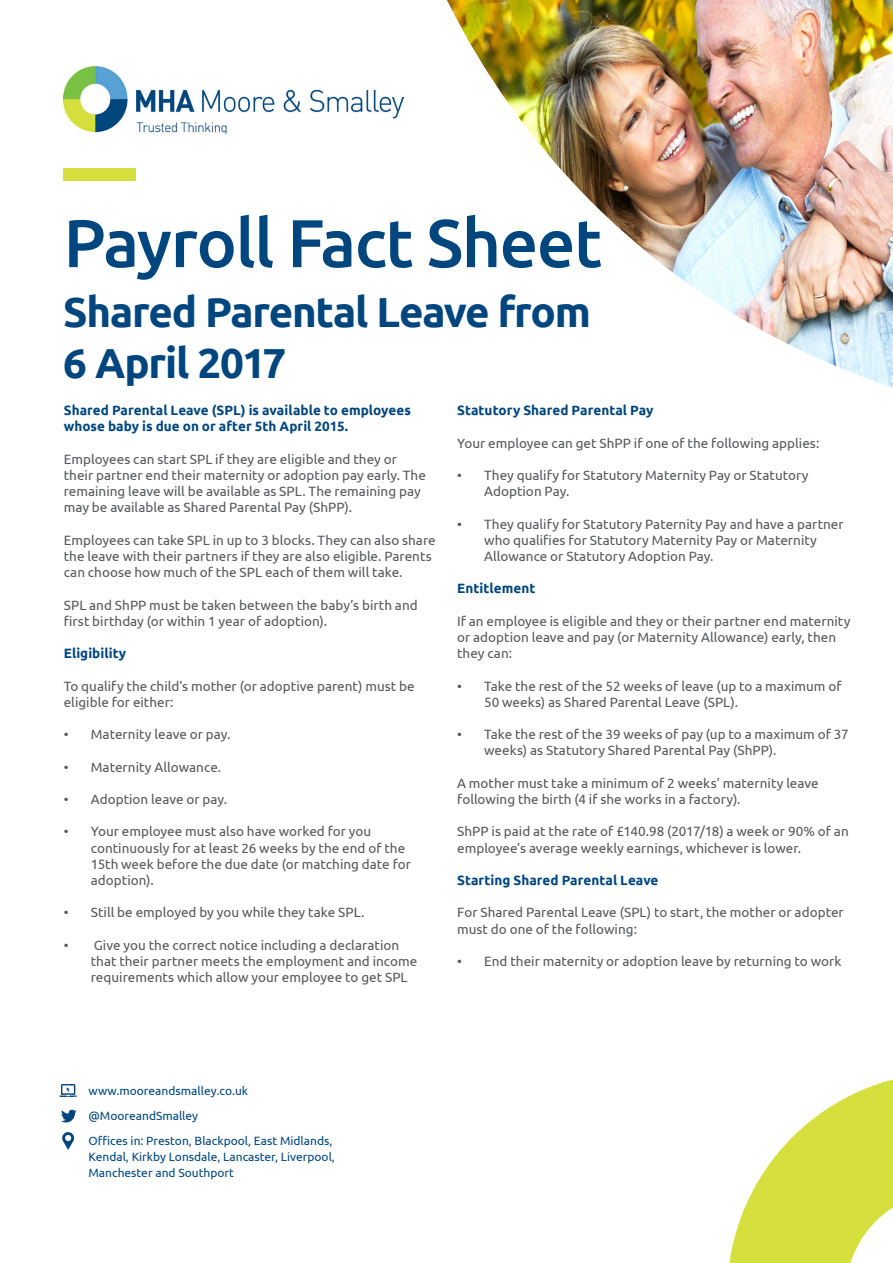
<style>
.page{position:relative;width:893px;height:1263px;background:#fff}
.page>*{position:absolute;margin:0;border:0;box-sizing:border-box;transform-origin:0 0}
.Fact_sheet_title{font:500 67.5px "Ubuntu";letter-spacing:-.02em;color:#00467e}
.Headline{font:700 42px "Ubuntu";letter-spacing:-.03em;color:#00467e}
.Body_Copy{font:13.5px/16.2px "Ubuntu";color:#57585a}
.Body_Copy-2{font:700 13.5px/16.2px "Ubuntu";letter-spacing:.005em;color:#00467e}
.t1{font:12px/24.9px "Ubuntu";color:#00467e}
</style>
<div class="page">
<svg style="left:729px;top:1079px;width:164px;height:184px"></svg>
<img style="left:64px;top:67px;width:339px;height:67px">
<img style="left:447px;top:0;width:446px;height:387px">
<svg style="left:61px;top:1110px;width:16px;height:12px"></svg>
<svg style="left:62px;top:1132px;width:12px;height:18px"></svg>
<svg style="left:60px;top:1084px;width:17px;height:13px"></svg>
<div style="left:63px;top:168px;width:73px;height:13px;background:#d5df3e"></div>
<p class="Fact_sheet_title" style="left:64px;top:200px;width:540px">Payroll Fact Sheet</p>
<p class="Headline" style="left:63px;top:286px;width:529px">Shared Parental Leave from</p>
<p class="Headline" style="left:63px;top:337px;width:224px">6 April 2017</p>
<p class="Body_Copy-2" style="left:64px;top:402px;width:349px">Shared Parental Leave (SPL) is available to employees whose baby is due on or after 5th April 2015.</p>
<p class="Body_Copy" style="left:64px;top:450px;width:364px">Employees can start SPL if they are eligible and they or their partner end their maternity or adoption pay early. The remaining leave will be available as SPL. The remaining pay may be available as Shared Parental Pay (ShPP).</p>
<p class="Body_Copy" style="left:64px;top:531px;width:373px">Employees can take SPL in up to 3 blocks. They can also share the leave with their partners if they are also eligible. Parents can choose how much of the SPL each of them will take.</p>
<p class="Body_Copy" style="left:64px;top:596px;width:356px">SPL and ShPP must be taken between the baby’s birth and first birthday (or within 1 year of adoption).</p>
<p class="Body_Copy-2" style="left:64px;top:645px;width:64px">Eligibility</p>
<p class="Body_Copy" style="left:64px;top:677px;width:352px">To qualify the child’s mother (or adoptive parent) must be eligible for either:</p>
<p class="Body_Copy" style="left:64px;top:726px;width:168px">• Maternity leave or pay.</p>
<p class="Body_Copy" style="left:64px;top:758px;width:159px">• Maternity Allowance.</p>
<p class="Body_Copy" style="left:64px;top:791px;width:165px">• Adoption leave or pay.</p>
<p class="Body_Copy" style="left:91px;top:823px;width:322px;text-indent:-27px">• Your employee must also have worked for you continuously for at least 26 weeks by the end of the 15th week before the due date (or matching date for adoption).</p>
<p class="Body_Copy" style="left:64px;top:904px;width:302px">• Still be employed by you while they take SPL.</p>
<p class="Body_Copy" style="left:91px;top:936px;width:328px;text-indent:-27px">• Give you the correct notice including a declaration that their partner meets the employment and income requirements which allow your employee to get SPL</p>
<p class="Body_Copy-2" style="left:457px;top:402px;width:198px">Statutory Shared Parental Pay</p>
<p class="Body_Copy" style="left:457px;top:434px;width:364px">Your employee can get ShPP if one of the following applies:</p>
<p class="Body_Copy" style="left:484px;top:467px;width:326px;text-indent:-27px">• They qualify for Statutory Maternity Pay or Statutory<br>Adoption Pay.</p>
<p class="Body_Copy" style="left:484px;top:515px;width:361px;text-indent:-27px">• They qualify for Statutory Paternity Pay and have a partner who qualifies for Statutory Maternity Pay or Maternity<br>Allowance or Statutory Adoption Pay.</p>
<p class="Body_Copy-2" style="left:457px;top:580px;width:80px">Entitlement</p>
<p class="Body_Copy" style="left:457px;top:612px;width:395px">If an employee is eligible and they or their partner end maternity or adoption leave and pay (or Maternity Allowance) early, then they can:</p>
<p class="Body_Copy" style="left:484px;top:677px;width:359px;text-indent:-27px">• Take the rest of the 52 weeks of leave (up to a maximum of<br>50 weeks) as Shared Parental Leave (SPL).</p>
<p class="Body_Copy" style="left:484px;top:726px;width:366px;text-indent:-27px">• Take the rest of the 39 weeks of pay (up to a maximum of 37 weeks) as Statutory Shared Parental Pay (ShPP).</p>
<p class="Body_Copy" style="left:457px;top:774px;width:363px">A mother must take a minimum of 2 weeks’ maternity leave following the birth (4 if she works in a factory).</p>
<p class="Body_Copy" style="left:457px;top:823px;width:393px">ShPP is paid at the rate of £140.98 (2017/18) a week or 90% of an employee’s average weekly earnings, whichever is lower.</p>
<p class="Body_Copy-2" style="left:457px;top:872px;width:203px">Starting Shared Parental Leave</p>
<p class="Body_Copy" style="left:457px;top:904px;width:388px">For Shared Parental Leave (SPL) to start, the mother or adopter must do one of the following:</p>
<p class="Body_Copy" style="left:457px;top:953px;width:386px">• End their maternity or adoption leave by returning to work</p>
<p class="t1" style="left:88px;top:1078px;width:245px">www.mooreandsmalley.co.uk @MooreandSmalley<br>Offices in: Preston, Blackpool, East Midlands,</p>
<p class="t1" style="left:88px;top:1148px;width:248px;line-height:16.4px">Kendal, Kirkby Lonsdale, Lancaster, Liverpool,<br>Manchester and Southport</p>
</div>
